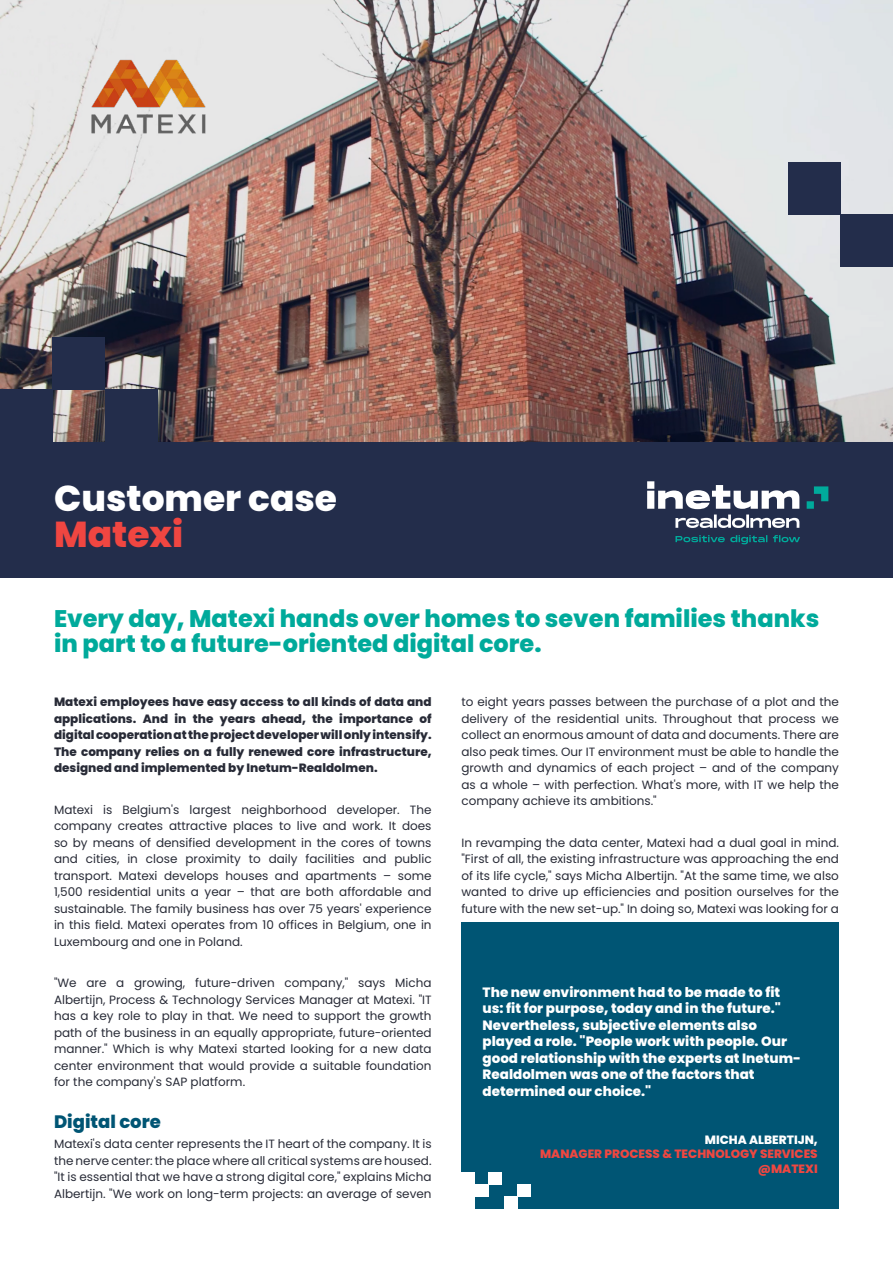
<style>
.page{position:relative;width:893px;height:1263px;background:#fff}
.page>*{position:absolute;margin:0;border:0;box-sizing:border-box;transform-origin:0 0}
.t1{font:800 36px "Poppins";color:#fff}
.t2{font:800 36px "Poppins";color:#f04641}
.t3{font:800 24px/25.5px "Poppins";color:#00aa9b}
.t4{font:800 18px "Poppins";color:#005574}
.t5{font:800 13.5px/16.5px "Poppins";color:#fff}
.t6{font:12px/16.5px "Poppins";color:#282b37;text-align:justify}
.t7{font:800 12px/16.5px "Poppins";color:#282b37;text-align:justify}
.t8{font:800 12px/14.4px "Poppins";color:#ef4741;text-align:right}
.t9{font:800 12px "Poppins";color:#fff}
</style>
<div class="page">
<div style="left:0;top:441px;width:893px;height:137px;background:#232d4b"></div>
<svg style="left:807px;top:486px;width:21px;height:23px"></svg>
<svg style="left:647px;top:481px;width:152px;height:47px"></svg>
<svg style="left:675px;top:535px;width:125px;height:9px"></svg>
<img style="left:0;top:0;width:893px;height:441px">
<div style="left:0;top:389px;width:52px;height:52px;background:#232d4b"></div>
<div style="left:52px;top:338px;width:52px;height:52px;background:#232d4b"></div>
<div style="left:105px;top:389px;width:52px;height:52px;background:#232d4b"></div>
<div style="left:789px;top:162px;width:52px;height:52px;background:#232d4b"></div>
<div style="left:841px;top:215px;width:52px;height:52px;background:#232d4b"></div>
<div style="left:461px;top:923px;width:378px;height:286px;background:#005574"></div>
<div style="left:461px;top:1197px;width:14px;height:12px;background:#fff"></div>
<div style="left:461px;top:1184px;width:14px;height:13px;background:#fff"></div>
<div style="left:504px;top:1197px;width:13px;height:12px;background:#fff"></div>
<div style="left:475px;top:1184px;width:13px;height:13px;background:#fff"></div>
<div style="left:461px;top:1172px;width:14px;height:12px;background:#fff"></div>
<div style="left:488px;top:1172px;width:14px;height:12px;background:#fff"></div>
<div style="left:517px;top:1184px;width:14px;height:13px;background:#fff"></div>
<img style="left:54px;top:54px;width:189px;height:85px">
<h1 class="t1" style="left:54px;top:477px;width:284px">Customer case</h1>
<h1 class="t2" style="left:54px;top:513px;width:131px">Matexi</h1>
<h2 class="t3" style="left:54px;top:605px;width:767px">Every day, Matexi hands over homes to seven families thanks in part to a future-oriented digital core.</h2>
<p class="t7" style="left:54px;top:694px;width:379px">Matexi employees have easy access to all kinds of data and applications. And in the years ahead, the importance of digital cooperation at the project developer will only intensify.<br>The company relies on a fully renewed core infrastructure, designed and implemented by Inetum-Realdolmen.</p>
<p class="t6" style="left:54px;top:801px;width:379px">Matexi is Belgium's largest neighborhood developer. The company creates attractive places to live and work. It does so by means of densified development in the cores of towns and cities, in close proximity to daily facilities and public transport. Matexi develops houses and apartments – some 1,500 residential units a year – that are both affordable and sustainable. The family business has over 75 years' experience in this field. Matexi operates from 10 offices in Belgium, one in Luxembourg and one in Poland.</p>
<p class="t6" style="left:54px;top:975px;width:379px">"We are a growing, future-driven company," says Micha Albertijn, Process &amp; Technology Services Manager at Matexi. "IT has a key role to play in that. We need to support the growth path of the business in an equally appropriate, future-oriented manner." Which is why Matexi started looking for a new data center environment that would provide a suitable foundation for the company's SAP platform.</p>
<h3 class="t4" style="left:54px;top:1111px;width:108px">Digital core</h3>
<p class="t6" style="left:54px;top:1136px;width:379px">Matexi's data center represents the IT heart of the company. It is the nerve center: the place where all critical systems are housed. "It is essential that we have a strong digital core," explains Micha Albertijn. "We work on long-term projects: an average of seven</p>
<p class="t6" style="left:461px;top:694px;width:379px">to eight years passes between the purchase of a plot and the delivery of the residential units. Throughout that process we collect an enormous amount of data and documents. There are also peak times. Our IT environment must be able to handle the growth and dynamics of each project – and of the company as a whole – with perfection. What's more, with IT we help the company achieve its ambitions."</p>
<p class="t6" style="left:461px;top:834px;width:379px">In revamping the data center, Matexi had a dual goal in mind. "First of all, the existing infrastructure was approaching the end of its life cycle," says Micha Albertijn. "At the same time, we also wanted to drive up efficiencies and position ourselves for the future with the new set-up." In doing so, Matexi was looking for a</p>
<p class="t5" style="left:483px;top:984px;width:320px">The new environment had to be made to fit us: fit for purpose, today and in the future." Nevertheless, subjective elements also played a role. "People work with people. Our good relationship with the experts at Inetum-Realdolmen was one of the factors that determined our choice."</p>
<p class="t9" style="left:705px;top:1132px;width:114px">MICHA ALBERTIJN,</p>
<p class="t8" style="left:540px;top:1147px;width:279px">MANAGER PROCESS &amp; TECHNOLOGY SERVICES @MATEXI</p>
</div>
